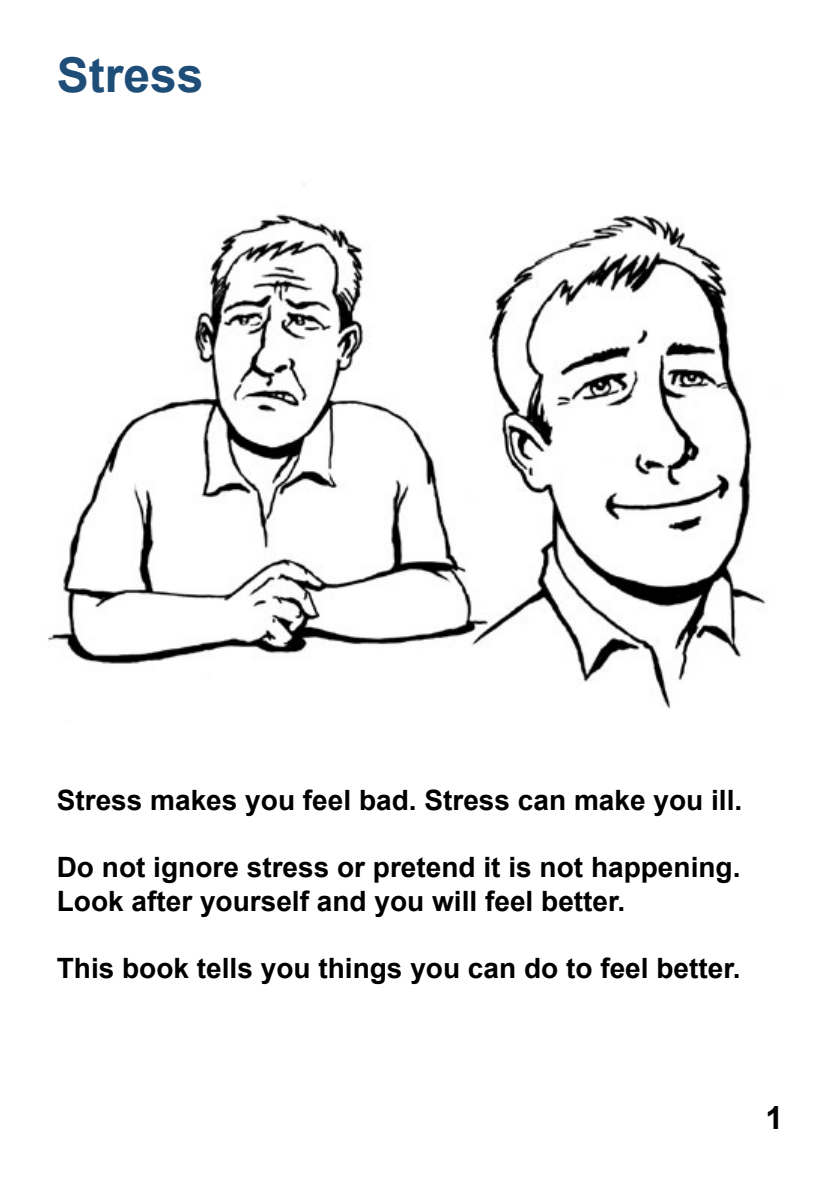
<style>
.page{position:relative;width:840px;height:1191px;background:#fff}
.page>*{position:absolute;margin:0;border:0;box-sizing:border-box;transform-origin:0 0}
.t1{font:700 48px "Arial";color:#1e4d78}
.t2{font:700 32px "Arial";color:#000}
.t3{font:700 28px/33.6px "Arial";color:#000}
</style>
<div class="page">
<img style="left:48px;top:214px;width:718px;height:495px">
<h1 class="t1" style="left:57px;top:41px;width:148px">Stress</h1>
<p class="t3" style="left:57px;top:784px;width:686px">Stress makes you feel bad. Stress can make you ill.</p>
<p class="t3" style="left:57px;top:851px;width:685px">Do not ignore stress or pretend it is not happening.<br>Look after yourself and you will feel better.</p>
<p class="t3" style="left:57px;top:952px;width:684px">This book tells you things you can do to feel better.</p>
<p class="t2" style="left:765px;top:1095px;width:19px">1</p>
</div>
